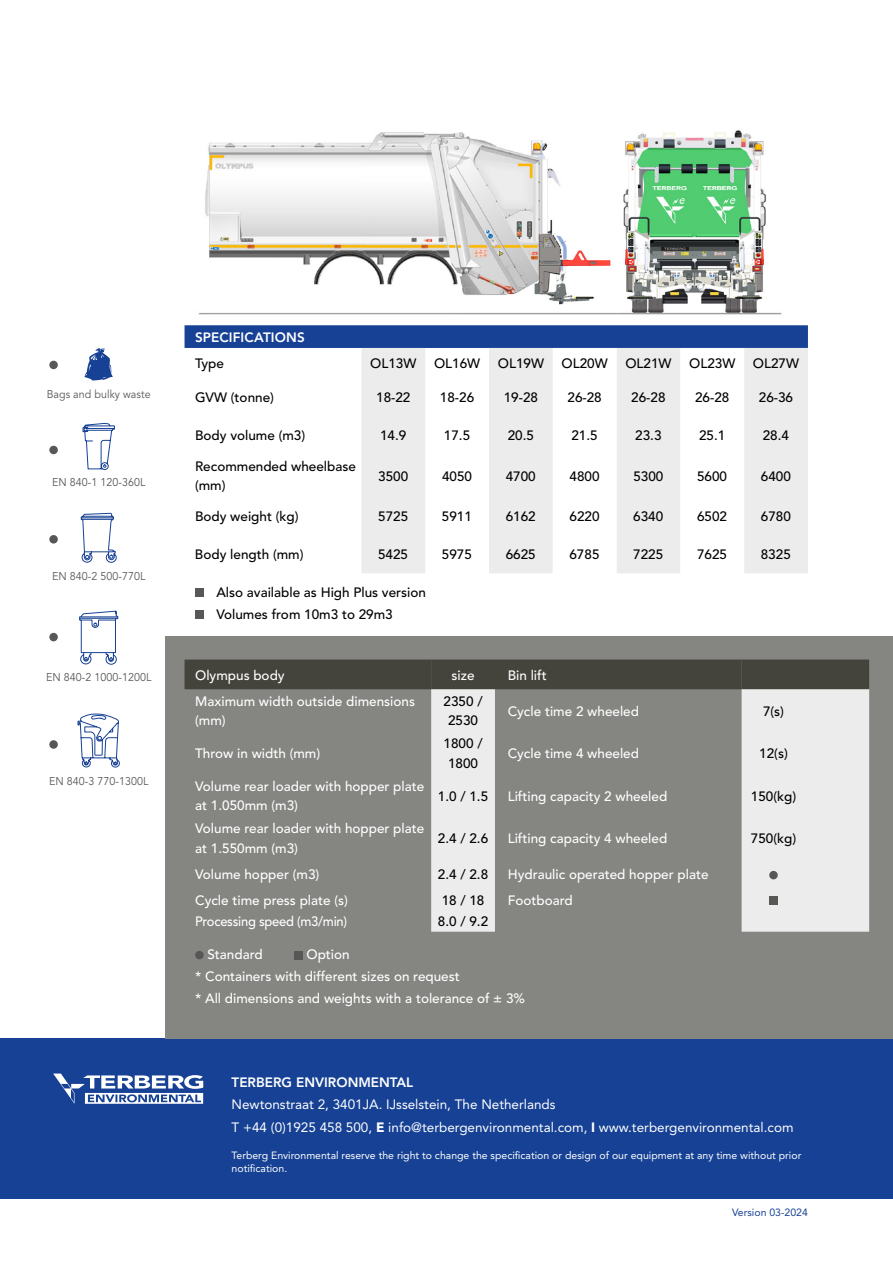
<style>
.page{position:relative;width:893px;height:1263px;background:#fff}
.page>*{position:absolute;margin:0;border:0;box-sizing:border-box;transform-origin:0 0}
.t1{font:500 13.5px/19.5px "Avenir LT Pro";color:#fff}
.t2{font:500 13.5px/19.5px "Avenir LT Pro";color:#000}
.t3{font:13.5px/22.5px "Avenir LT Pro";color:#fff}
.t4{font:800 13.5px "Avenir LT Pro";color:#fff}
.t5{font:500 13.5px "Avenir LT Pro";letter-spacing:-.02em;color:#fff;scale:.96 1}
.t6{font:11.25px "Avenir LT Pro";letter-spacing:.005em;color:#575756;scale:.95 1}
.t7{font:10.5px/13.5px "Avenir LT Pro";color:#fff}
.t8{font:10.5px "Avenir LT Pro";color:#164194}
.s1{font-weight:900}
</style>
<div class="page">
<div style="left:0;top:1039px;width:893px;height:160px;background:#164194"></div>
<svg style="left:79px;top:610px;width:39px;height:55px"></svg>
<div style="left:49px;top:633px;width:9px;height:8px;background:#575756;border-radius:50%"></div>
<svg style="left:80px;top:513px;width:37px;height:50px"></svg>
<div style="left:49px;top:535px;width:9px;height:8px;background:#575756;border-radius:50%"></div>
<svg style="left:82px;top:423px;width:33px;height:47px"></svg>
<div style="left:49px;top:446px;width:9px;height:8px;background:#575756;border-radius:50%"></div>
<svg style="left:77px;top:713px;width:43px;height:55px"></svg>
<div style="left:49px;top:740px;width:9px;height:9px;background:#575756;border-radius:50%"></div>
<svg style="left:85px;top:348px;width:28px;height:32px"></svg>
<div style="left:49px;top:361px;width:9px;height:8px;background:#575756;border-radius:50%"></div>
<img style="left:198px;top:130px;width:584px;height:185px">
<div style="left:166px;top:637px;width:727px;height:402px;background:#858582"></div>
<svg style="left:185px;top:325px;width:623px;height:248px"></svg>
<div style="left:195px;top:588px;width:9px;height:9px;background:#575756"></div>
<div style="left:195px;top:610px;width:9px;height:9px;background:#575756"></div>
<div style="left:185px;top:659px;width:684px;height:30px;background:#45443c"></div>
<svg style="left:431px;top:689px;width:438px;height:243px"></svg>
<div style="left:769px;top:871px;width:9px;height:8px;background:#575756;border-radius:50%"></div>
<div style="left:769px;top:896px;width:9px;height:9px;background:#575756"></div>
<div style="left:195px;top:951px;width:9px;height:8px;background:#575756;border-radius:50%"></div>
<div style="left:294px;top:951px;width:9px;height:8px;background:#575756"></div>
<svg style="left:53px;top:1073px;width:150px;height:31px"></svg>
<p class="t6" style="left:47px;top:388px;width:111px">Bags and bulky waste</p>
<p class="t6" style="left:52px;top:476px;width:100px">EN 840-1 120-360L</p>
<p class="t6" style="left:52px;top:569px;width:100px">EN 840-2 500-770L</p>
<p class="t6" style="left:46px;top:670px;width:112px">EN 840-2 1000-1200L</p>
<p class="t6" style="left:49px;top:774px;width:106px">EN 840-3 770-1300L</p>
<p class="t4" style="left:195px;top:329px;width:111px">SPECIFICATIONS</p>
<p class="t2" style="left:195px;top:354px;width:30px">Type</p>
<p class="t2" style="left:370px;top:354px;width:48px">OL13W</p>
<p class="t2" style="left:434px;top:354px;width:48px">OL16W</p>
<p class="t2" style="left:498px;top:354px;width:48px">OL19W</p>
<p class="t2" style="left:562px;top:354px;width:48px">OL20W</p>
<p class="t2" style="left:625px;top:354px;width:48px">OL21W</p>
<p class="t2" style="left:689px;top:354px;width:48px">OL23W</p>
<p class="t2" style="left:753px;top:354px;width:48px">OL27W</p>
<p class="t2" style="left:195px;top:388px;width:80px">GVW (tonne)</p>
<p class="t2" style="left:376px;top:388px;width:36px">18-22</p>
<p class="t2" style="left:440px;top:388px;width:36px">18-26</p>
<p class="t2" style="left:504px;top:388px;width:36px">19-28</p>
<p class="t2" style="left:567px;top:388px;width:36px">26-28</p>
<p class="t2" style="left:631px;top:388px;width:36px">26-28</p>
<p class="t2" style="left:695px;top:388px;width:36px">26-28</p>
<p class="t2" style="left:759px;top:388px;width:36px">26-36</p>
<p class="t2" style="left:195px;top:426px;width:112px">Body volume (m3)</p>
<p class="t2" style="left:380px;top:426px;width:28px">14.9</p>
<p class="t2" style="left:444px;top:426px;width:28px">17.5</p>
<p class="t2" style="left:508px;top:426px;width:28px">20.5</p>
<p class="t2" style="left:571px;top:426px;width:28px">21.5</p>
<p class="t2" style="left:635px;top:426px;width:28px">23.3</p>
<p class="t2" style="left:699px;top:426px;width:28px">25.1</p>
<p class="t2" style="left:763px;top:426px;width:28px">28.4</p>
<p class="t2" style="left:195px;top:457px;width:162px">Recommended wheelbase (mm)</p>
<p class="t2" style="left:378px;top:466px;width:32px">3500</p>
<p class="t2" style="left:442px;top:466px;width:32px">4050</p>
<p class="t2" style="left:506px;top:466px;width:32px">4700</p>
<p class="t2" style="left:570px;top:466px;width:32px">4800</p>
<p class="t2" style="left:633px;top:466px;width:32px">5300</p>
<p class="t2" style="left:697px;top:466px;width:32px">5600</p>
<p class="t2" style="left:761px;top:466px;width:32px">6400</p>
<p class="t2" style="left:195px;top:507px;width:105px">Body weight (kg)</p>
<p class="t2" style="left:378px;top:507px;width:32px">5725</p>
<p class="t2" style="left:442px;top:507px;width:32px">5911</p>
<p class="t2" style="left:506px;top:507px;width:32px">6162</p>
<p class="t2" style="left:569px;top:507px;width:32px">6220</p>
<p class="t2" style="left:633px;top:507px;width:32px">6340</p>
<p class="t2" style="left:697px;top:507px;width:32px">6502</p>
<p class="t2" style="left:761px;top:507px;width:32px">6780</p>
<p class="t2" style="left:195px;top:545px;width:110px">Body length (mm)</p>
<p class="t2" style="left:378px;top:545px;width:32px">5425</p>
<p class="t2" style="left:442px;top:545px;width:32px">5975</p>
<p class="t2" style="left:506px;top:545px;width:32px">6625</p>
<p class="t2" style="left:569px;top:545px;width:32px">6785</p>
<p class="t2" style="left:633px;top:545px;width:32px">7225</p>
<p class="t2" style="left:697px;top:545px;width:32px">7625</p>
<p class="t2" style="left:761px;top:545px;width:32px">8325</p>
<p class="t2" style="left:216px;top:581px;width:211px;line-height:22px">Also available as High Plus version<br>Volumes from 10m3 to 29m3</p>
<p class="t1" style="left:195px;top:665px;width:91px">Olympus body</p>
<p class="t1" style="left:452px;top:665px;width:24px">size</p>
<p class="t1" style="left:508px;top:665px;width:40px">Bin lift</p>
<p class="t1" style="left:195px;top:692px;width:221px">Maximum width outside dimensions (mm)</p>
<p class="t2" style="left:444px;top:692px;width:41px;text-align:center">2350 /<br>2530</p>
<p class="t1" style="left:508px;top:701px;width:133px">Cycle time 2 wheeled</p>
<p class="t2" style="left:763px;top:701px;width:23px">7(s)</p>
<p class="t1" style="left:195px;top:744px;width:127px">Throw in width (mm)</p>
<p class="t2" style="left:444px;top:734px;width:41px;text-align:center">1800 /<br>1800</p>
<p class="t1" style="left:508px;top:744px;width:133px">Cycle time 4 wheeled</p>
<p class="t2" style="left:759px;top:744px;width:30px">12(s)</p>
<p class="t1" style="left:195px;top:777px;width:231px">Volume rear loader with hopper plate at 1.050mm (m3)</p>
<p class="t2" style="left:438px;top:786px;width:52px">1.0 / 1.5</p>
<p class="t1" style="left:508px;top:786px;width:161px">Lifting capacity 2 wheeled</p>
<p class="t2" style="left:751px;top:786px;width:47px">150(kg)</p>
<p class="t1" style="left:195px;top:819px;width:231px">Volume rear loader with hopper plate at 1.550mm (m3)</p>
<p class="t2" style="left:438px;top:829px;width:52px">2.4 / 2.6</p>
<p class="t1" style="left:508px;top:829px;width:161px">Lifting capacity 4 wheeled</p>
<p class="t2" style="left:751px;top:829px;width:47px">750(kg)</p>
<p class="t1" style="left:195px;top:865px;width:126px">Volume hopper (m3)</p>
<p class="t2" style="left:438px;top:865px;width:52px">2.4 / 2.8</p>
<p class="t1" style="left:508px;top:865px;width:202px">Hydraulic operated hopper plate</p>
<p class="t1" style="left:195px;top:891px;width:154px">Cycle time press plate (s)</p>
<p class="t2" style="left:442px;top:891px;width:44px">18 / 18</p>
<p class="t1" style="left:508px;top:891px;width:67px">Footboard</p>
<p class="t5" style="left:195px;top:913px;width:160px">Processing speed (m3/min)</p>
<p class="t2" style="left:438px;top:912px;width:52px">8.0 / 9.2</p>
<p class="t1" style="left:207px;top:945px;width:57px">Standard</p>
<p class="t1" style="left:195px;top:944px;width:331px;line-height:21.8px;text-indent:111px">Option<br>* Containers with different sizes on request<br>* All dimensions and weights with a tolerance of ± 3%</p>
<p class="t4" style="left:232px;top:1074px;width:183px">TERBERG ENVIRONMENTAL</p>
<p class="t3" style="left:232px;top:1093px;width:563px">Newtonstraat 2, 3401JA. IJsselstein, The Netherlands<br>T +44 (0)1925 458 500, <span class="s1">E</span> info@terbergenvironmental.com, <span class="s1">I</span> www.terbergenvironmental.com</p>
<p class="t7" style="left:232px;top:1148px;width:571px">Terberg Environmental reserve the right to change the specification or design of our equipment at any time without prior notification.</p>
<p class="t8" style="left:732px;top:1205px;width:77px">Version 03-2024</p>
</div>
